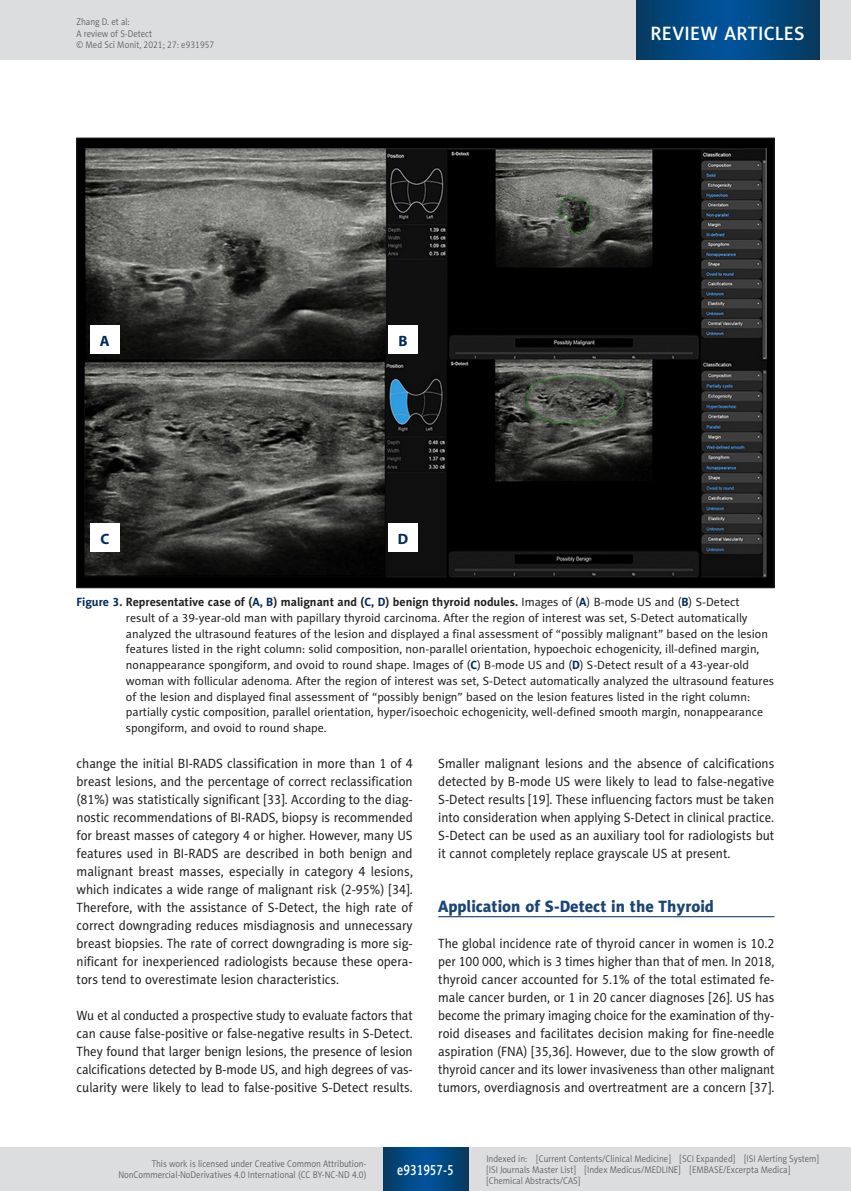
<style>
.page{position:relative;width:851px;height:1191px;background:#fff}
.page>*{position:absolute;margin:0;border:0;box-sizing:border-box;transform-origin:0 0}
.t1{font:19.5px "Naomi Sans EFN Medium";letter-spacing:.015em;color:#fff}
.MSM_Headline_1{font:16.5px "Naomi Sans EFN Heavy";color:#1a4574}
.t2{font:15px "Naomi Sans EFN Medium";color:#fff;scale:.8 1}
.t3{font:700 15px "Myriad Pro";color:#00295c}
.MSM_Body{font:13.5px/18px "Naomi Sans EFN";color:#231f20;text-align:justify;scale:.95 1}
.MSM_Body-2{font:13.5px/18px "Naomi Sans EFN";color:#231f20;text-align:justify;scale:.93 1}
.MSM_Rycina_tytul{font:12px/15.8px "Naomi Sans EFN";color:#231f20}
.t4{font:9.75px/11.2px "Naomi Sans EFN Light";color:#57585a;scale:.9 1}
.s1{font-weight:700;color:#00295c}
.s2{font-weight:700}
</style>
<div class="page">
<hr style="left:438px;top:916px;width:336px;height:1px;background:#00295c">
<img style="left:79px;top:140px;width:693px;height:446px">
<div style="left:90px;top:326px;width:29px;height:28px;background:#fff"></div>
<div style="left:90px;top:524px;width:29px;height:28px;background:#fff"></div>
<div style="left:388px;top:326px;width:30px;height:28px;background:#fff"></div>
<div style="left:388px;top:524px;width:30px;height:28px;background:#fff"></div>
<div style="left:0;top:1148px;width:850px;height:43px;background:#dcdddf"></div>
<svg style="left:383px;top:1147px;width:85px;height:43px;background:#02477e"></svg>
<div style="left:0;top:0;width:850px;height:60px;background:#dcdddf"></div>
<svg style="left:636px;top:0;width:183px;height:60px;background:#02477e"></svg>
<p class="t4" style="left:77px;top:16px;width:154px">Zhang D. et al:<br>A review of S-Detect<br>© Med Sci Monit, 2021; 27: e931957</p>
<h1 class="t1" style="left:650px;top:22px;width:155px">REVIEW ARTICLES</h1>
<p class="t3" style="left:100px;top:331px;width:11px">A</p>
<p class="t3" style="left:100px;top:529px;width:10px">C</p>
<p class="t3" style="left:398px;top:331px;width:11px">B</p>
<p class="t3" style="left:398px;top:529px;width:12px">D</p>
<p class="MSM_Rycina_tytul" style="left:126px;top:594px;width:649px;text-indent:-49px"><span class="s1">Figure 3.</span> <span class="s2">Representative case of (</span><span class="s1">A, B</span><span class="s2">) malignant and (</span><span class="s1">C, D</span><span class="s2">) benign thyroid nodules.</span> Images of (<span class="s1">A</span>) B-mode US and (<span class="s1">B</span>) S-Detect<br>result of a 39-year-old man with papillary thyroid carcinoma. After the region of interest was set, S-Detect automatically analyzed the ultrasound features of the lesion and displayed a final assessment of “possibly malignant” based on the lesion features listed in the right column: solid composition, non-parallel orientation, hypoechoic echogenicity, ill-defined margin, nonappearance spongiform, and ovoid to round shape. Images of (<span class="s1">C</span>) B-mode US and (<span class="s1">D</span>) S-Detect result of a 43-year-old woman with follicular adenoma. After the region of interest was set, S-Detect automatically analyzed the ultrasound features of the lesion and displayed final assessment of “possibly benign” based on the lesion features listed in the right column: partially cystic composition, parallel orientation, hyper/isoechoic echogenicity, well-defined smooth margin, nonappearance spongiform, and ovoid to round shape.</p>
<p class="MSM_Body" style="left:77px;top:754px;width:355px">change the initial BI-RADS classification in more than 1 of 4 breast lesions, and the percentage of correct reclassification (81%) was statistically significant [33]. According to the diag&shy;nostic recommendations of BI-RADS, biopsy is recommended for breast masses of category 4 or higher. However, many US features used in BI-RADS are described in both benign and malignant breast masses, especially in category 4 lesions, which indicates a wide range of malignant risk (2-95%) [34].<br>Therefore, with the assistance of S-Detect, the high rate of correct downgrading reduces misdiagnosis and unnecessary breast biopsies. The rate of correct downgrading is more sig&shy;nificant for inexperienced radiologists because these opera&shy;tors tend to overestimate lesion characteristics.</p>
<p class="MSM_Body-2" style="left:77px;top:1006px;width:363px">Wu et al conducted a prospective study to evaluate factors that can cause false-positive or false-negative results in S-Detect.<br>They found that larger benign lesions, the presence of lesion calcifications detected by B-mode US, and high degrees of vas&shy;cularity were likely to lead to false-positive S-Detect results.</p>
<p class="MSM_Body" style="left:438px;top:754px;width:355px">Smaller malignant lesions and the absence of calcifications detected by B-mode US were likely to lead to false-negative S-Detect results [19]. These influencing factors must be taken into consideration when applying S-Detect in clinical practice.<br>S-Detect can be used as an auxiliary tool for radiologists but it cannot completely replace grayscale US at present.</p>
<p class="MSM_Headline_1" style="left:438px;top:896px;width:277px">Application of S-Detect in the Thyroid</p>
<p class="MSM_Body" style="left:438px;top:934px;width:355px">The global incidence rate of thyroid cancer in women is 10.2 per 100 000, which is 3 times higher than that of men. In 2018, thyroid cancer accounted for 5.1% of the total estimated fe&shy;male cancer burden, or 1 in 20 cancer diagnoses [26]. US has become the primary imaging choice for the examination of thy&shy;roid diseases and facilitates decision making for fine-needle aspiration (FNA) [35,36]. However, due to the slow growth of thyroid cancer and its lower invasiveness than other malignant tumors, overdiagnosis and overtreatment are a concern [37].</p>
<p class="t4" style="left:118px;top:1158px;width:277px;text-align:right">This work is licensed under Creative Common Attribution-<br>NonCommercial-NoDerivatives 4.0 International (CC BY-NC-ND 4.0)</p>
<p class="t2" style="left:397px;top:1160px;width:72px">e931957-5</p>
<p class="t4" style="left:486px;top:1152px;width:371px">Indexed in: [Current Contents/Clinical Medicine] [SCI Expanded] [ISI Alerting System] [ISI Journals Master List] [Index Medicus/MEDLINE] [EMBASE/Excerpta Medica] [Chemical Abstracts/CAS]</p>
</div>
